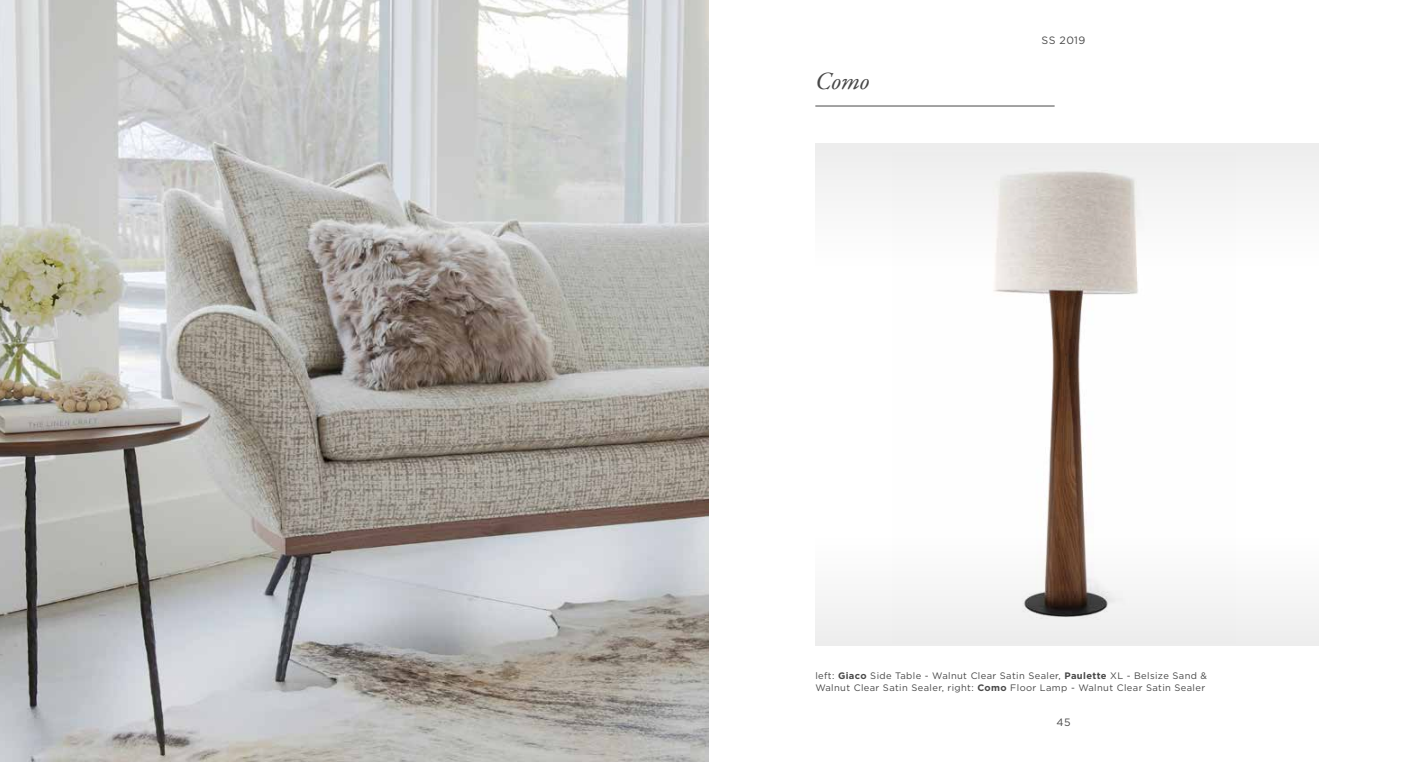
<style>
.page{position:relative;width:1418px;height:762px;background:#fff}
.page>*{position:absolute;margin:0;border:0;box-sizing:border-box;transform-origin:0 0}
.t1{font:italic 25px "Garamond Premr Pro";color:#484848}
.t2{font:10.62px "Gotham HTF";letter-spacing:.04em;color:#484848}
.t3{font:9.38px/12.5px "Gotham HTF";letter-spacing:.04em;color:#484848}
.s1{font-weight:700}
</style>
<div class="page">
<img style="left:993px;top:266px;width:145px;height:271px">
<hr style="left:815px;top:106px;width:239px;height:1px;background:#484848">
<svg style="left:815px;top:144px;width:503px;height:122px"></svg>
<svg style="left:815px;top:537px;width:503px;height:108px"></svg>
<img style="left:0;top:0;width:709px;height:762px">
<h1 class="t1" style="left:815px;top:65px;width:56px">Como</h1>
<p class="t2" style="left:1041px;top:35px;width:45px">SS 2019</p>
<p class="t3" style="left:815px;top:669px;width:393px">left: <span class="s1">Giaco</span> Side Table - Walnut Clear Satin Sealer, <span class="s1">Paulette</span> XL - Belsize Sand &amp;<br>Walnut Clear Satin Sealer, right: <span class="s1">Como</span> Floor Lamp - Walnut Clear Satin Sealer</p>
<p class="t2" style="left:1056px;top:716px;width:16px">45</p>
</div>
